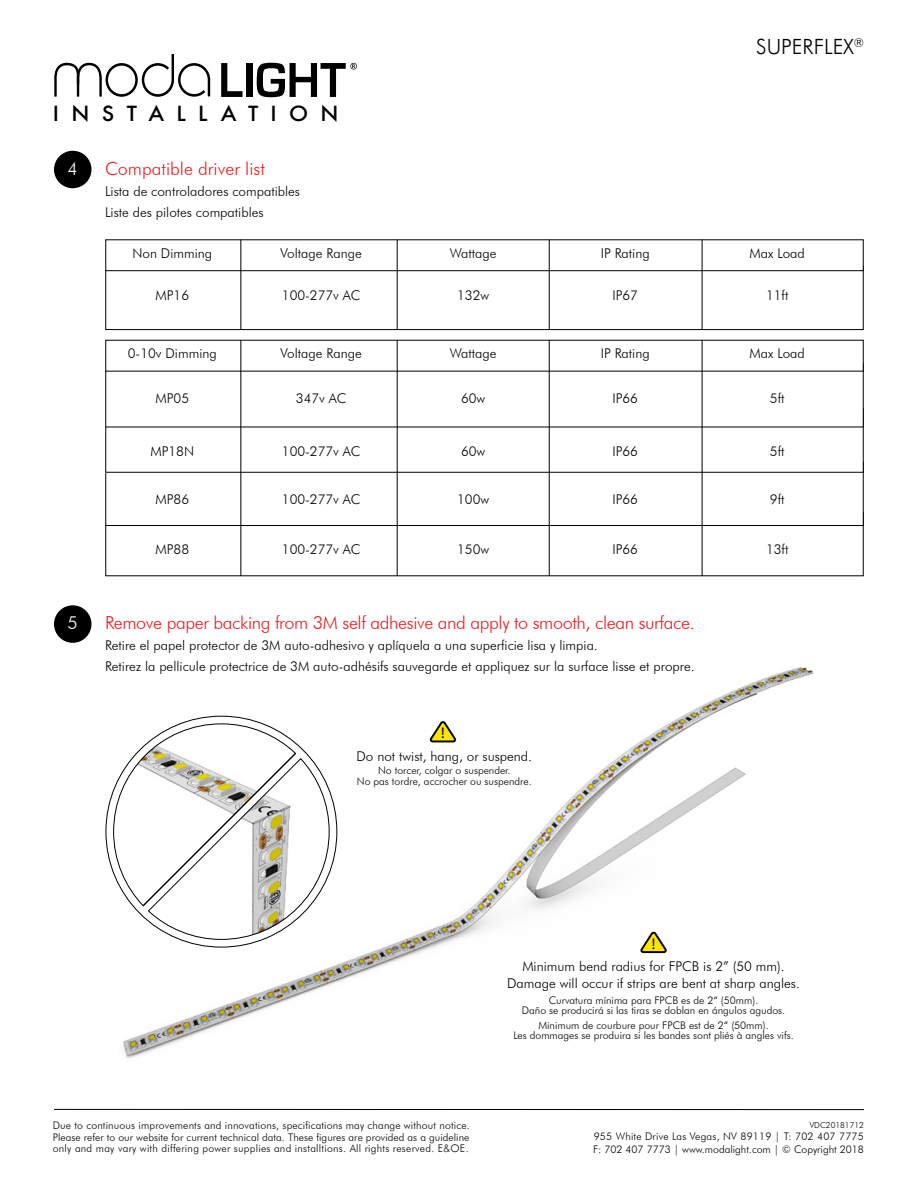
<style>
.page{position:relative;width:918px;height:1188px;background:#fff}
.page>*{position:absolute;margin:0;border:0;box-sizing:border-box;transform-origin:0 0}
.t1{font:300 21px "Futura BT";color:#000}
.t2{font:500 20.25px "Futura";letter-spacing:.575em;color:#000;scale:1.05 1}
.t3{font:300 18px "Futura BT";letter-spacing:-.02em;color:#ed1d24}
.t4{font:300 18px "Futura BT";color:#ed1d24}
.t5{font:300 18px "Futura BT";color:#fff}
.t6{font:15.45px "Myriad Pro";color:#000}
.t7{font:300 13.5px/21px "Futura BT";color:#000}
.t8{font:300 10.5px/11.2px "Futura BT";color:#000;text-align:center}
.t9{font:300 8.25px "Futura BT";color:#000}
</style>
<div class="page">
<svg style="left:54px;top:54px;width:156px;height:43px"></svg>
<svg style="left:221px;top:63px;width:22px;height:34px"></svg>
<div style="left:246px;top:63px;width:6px;height:34px;background:#000"></div>
<svg style="left:257px;top:63px;width:100px;height:34px"></svg>
<hr style="left:54px;top:1109px;width:810px;height:1px;background:#000">
<img style="left:123px;top:667px;width:691px;height:391px">
<div style="left:54px;top:151px;width:38px;height:37px;background:#000;border-radius:50%"></div>
<div style="left:54px;top:605px;width:38px;height:38px;background:#000;border-radius:50%"></div>
<svg style="left:105px;top:715px;width:233px;height:233px"></svg>
<svg style="left:428px;top:720px;width:29px;height:23px"></svg>
<svg style="left:638px;top:931px;width:29px;height:23px"></svg>
<div style="left:106px;top:462px;width:757px;height:64px;border:1px solid #000"></div>
<div style="left:106px;top:409px;width:757px;height:63px;background:#fff"></div>
<div style="left:106px;top:266px;width:757px;height:64px;border:1px solid #000"></div>
<div style="left:106px;top:240px;width:757px;height:31px;background:#fff"></div>
<div style="left:106px;top:240px;width:757px;height:31px;border:1px solid #000"></div>
<hr style="left:241px;top:240px;width:1px;height:90px;background:#000">
<hr style="left:241px;top:340px;width:1px;height:236px;background:#000">
<hr style="left:397px;top:240px;width:1px;height:90px;background:#000">
<hr style="left:397px;top:340px;width:1px;height:236px;background:#000">
<hr style="left:549px;top:240px;width:1px;height:90px;background:#000">
<hr style="left:549px;top:340px;width:1px;height:236px;background:#000">
<hr style="left:702px;top:240px;width:1px;height:90px;background:#000">
<hr style="left:702px;top:340px;width:1px;height:236px;background:#000">
<h2 class="t2" style="left:53px;top:100px;width:274px">INSTALLATION</h2>
<h3 class="t5" style="left:68px;top:158px;width:12px">4</h3>
<h3 class="t5" style="left:68px;top:612px;width:12px">5</h3>
<h3 class="t4" style="left:105px;top:158px;width:161px">Compatible driver list</h3>
<p class="t7" style="left:105px;top:180px;width:197px">Lista de controladores compatibles<br>Liste des pilotes compatibles</p>
<p class="t7" style="left:132px;top:242px;width:81px">Non Dimming</p>
<p class="t7" style="left:156px;top:285px;width:35px">MP16</p>
<p class="t7" style="left:281px;top:242px;width:83px">Voltage Range</p>
<p class="t7" style="left:282px;top:285px;width:80px">100-277v AC</p>
<p class="t7" style="left:128px;top:343px;width:90px">0-10v Dimming</p>
<p class="t7" style="left:281px;top:343px;width:83px">Voltage Range</p>
<p class="t7" style="left:156px;top:388px;width:35px">MP05</p>
<p class="t7" style="left:296px;top:388px;width:52px">347v AC</p>
<p class="t7" style="left:151px;top:441px;width:45px">MP18N</p>
<p class="t7" style="left:156px;top:489px;width:35px">MP86</p>
<p class="t7" style="left:156px;top:539px;width:35px">MP88</p>
<p class="t7" style="left:282px;top:441px;width:80px">100-277v AC</p>
<p class="t7" style="left:282px;top:489px;width:80px">100-277v AC</p>
<p class="t7" style="left:282px;top:539px;width:80px">100-277v AC</p>
<p class="t7" style="left:450px;top:242px;width:48px">Wattage</p>
<p class="t7" style="left:457px;top:285px;width:34px">132w</p>
<p class="t7" style="left:450px;top:343px;width:48px">Wattage</p>
<p class="t7" style="left:461px;top:388px;width:26px">60w</p>
<p class="t7" style="left:461px;top:441px;width:26px">60w</p>
<p class="t7" style="left:457px;top:489px;width:34px">100w</p>
<p class="t7" style="left:457px;top:539px;width:34px">150w</p>
<p class="t7" style="left:601px;top:242px;width:50px">IP Rating</p>
<p class="t7" style="left:612px;top:285px;width:27px">IP67</p>
<p class="t7" style="left:601px;top:343px;width:50px">IP Rating</p>
<p class="t7" style="left:612px;top:388px;width:27px">IP66</p>
<p class="t7" style="left:612px;top:441px;width:27px">IP66</p>
<p class="t7" style="left:612px;top:489px;width:27px">IP66</p>
<p class="t7" style="left:612px;top:539px;width:27px">IP66</p>
<h3 class="t3" style="left:105px;top:612px;width:591px">Remove paper backing from 3M self adhesive and apply to smooth, clean surface.</h3>
<p class="t7" style="left:105px;top:635px;width:591px">Retire el papel protector de 3M auto-adhesivo y aplíquela a una superficie lisa y limpia.<br>Retirez la pellicule protectrice de 3M auto-adhésifs sauvegarde et appliquez sur la surface lisse et propre.</p>
<h3 class="t6" style="left:441px;top:724px;width:5px">!</h3>
<p class="t7" style="left:357px;top:745px;width:177px">Do not twist, hang, or suspend.</p>
<p class="t8" style="left:357px;top:765px;width:176px">No torcer, colgar o suspender.<br>No pas tordre, accrocher ou suspendre.</p>
<h1 class="t1" style="left:756px;top:33px;width:109px">SUPERFLEX<sup>®</sup></h1>
<p class="t7" style="left:750px;top:242px;width:57px">Max Load</p>
<p class="t7" style="left:766px;top:285px;width:24px">11ft</p>
<p class="t7" style="left:750px;top:343px;width:57px">Max Load</p>
<p class="t7" style="left:770px;top:388px;width:16px">5ft</p>
<p class="t7" style="left:770px;top:441px;width:16px">5ft</p>
<p class="t7" style="left:770px;top:489px;width:16px">9ft</p>
<p class="t7" style="left:766px;top:539px;width:24px">13ft</p>
<h3 class="t6" style="left:652px;top:934px;width:5px">!</h3>
<p class="t7" style="left:507px;top:958px;width:294px;line-height:16.2px;text-align:center">Minimum bend radius for FPCB is 2” (50 mm).<br>Damage will occur if strips are bent at sharp angles.</p>
<p class="t8" style="left:522px;top:995px;width:265px;line-height:10.2px">Curvatura mínima para FPCB es de 2“ (50mm).<br>Daño se producirá si las tiras se doblan en ángulos agudos.</p>
<p class="t8" style="left:513px;top:1020px;width:282px;line-height:10.2px">Minimum de courbure pour FPCB est de 2“ (50mm).<br>Les dommages se produira si les bandes sont pliés à angles vifs.</p>
<p class="t8" style="left:53px;top:1120px;width:418px;text-align:justify">Due to continuous improvements and innovations, specifications may change without notice.<br>Please refer to our website for current technical data. These figures are provided as a guideline only and may vary with differing power supplies and installtions. All rights reserved. E&amp;OE.</p>
<p class="t9" style="left:810px;top:1120px;width:56px">VDC20181712</p>
<p class="t8" style="left:593px;top:1130px;width:272px;line-height:12.6px;text-align:left">955 White Drive Las Vegas, NV 89119 | T: 702 407 7775<br>F: 702 407 7773 | www.modalight.com | © Copyright 2018</p>
</div>
